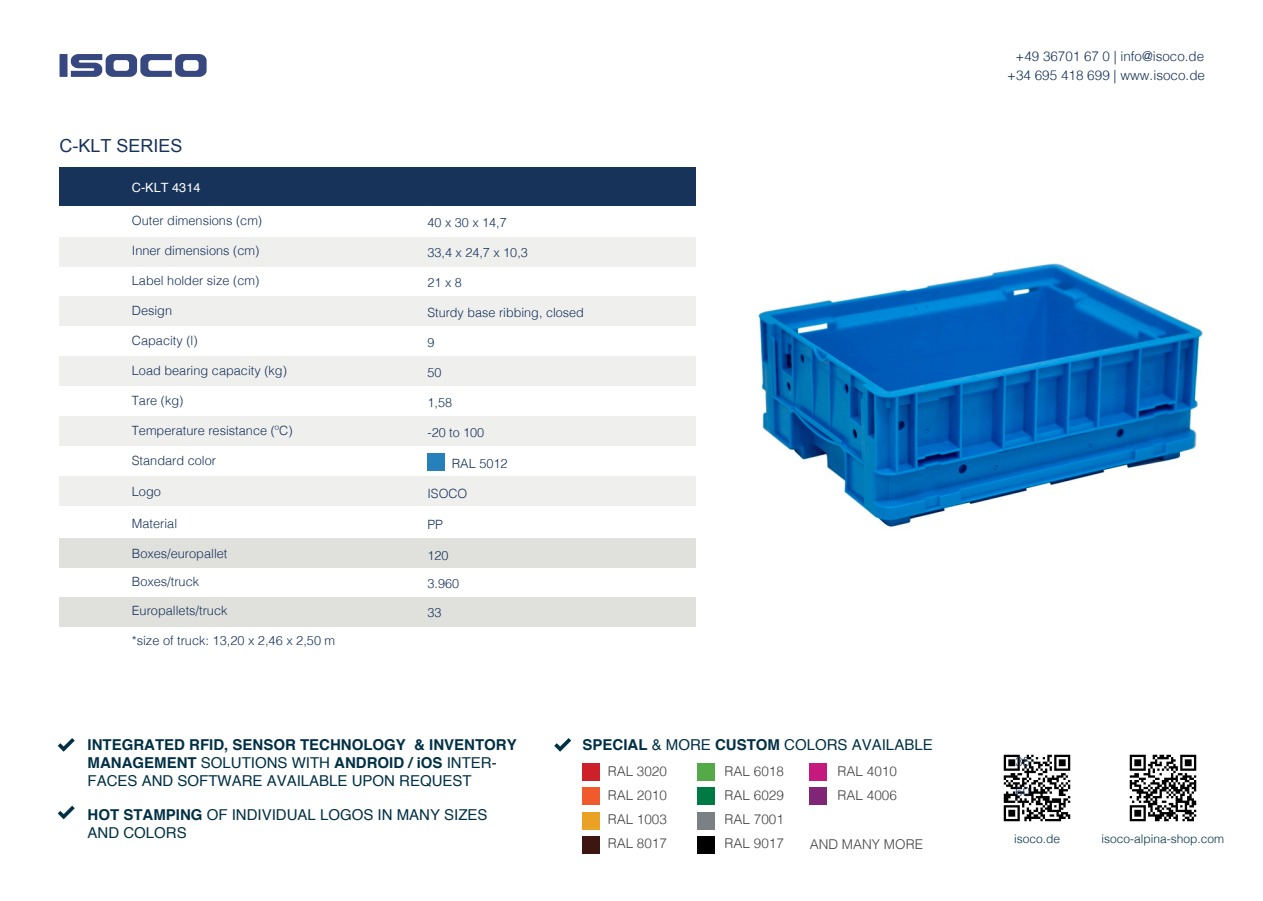
<style>
.page{position:relative;width:1263px;height:901px;background:#fff}
.page>*{position:absolute;margin:0;border:0;box-sizing:border-box;transform-origin:0 0}
.t1{font:18px "Arial";color:#17335a}
.t2{font:15px/18px "Helvetica";color:#003045}
.t3{font:700 15px "Helvetica";color:#003045}
.t4{font:300 13.5px/24px "Helvetica";color:#434243;text-align:justify}
.t5{font:300 13.5px/19.4px "Helvetica";color:#17335a;text-align:center}
.t6{font:300 12.75px "Helvetica";color:#17335a}
.t7{font:12.75px "Helvetica";color:#fff}
.t8{font:300 12px "Helvetica";color:#003045}
.s1{font-weight:700}
</style>
<div class="page">
<div style="left:60px;top:167px;width:636px;height:39px;background:#17335a"></div>
<div style="left:60px;top:296px;width:636px;height:30px;background:#efefee"></div>
<div style="left:60px;top:237px;width:636px;height:29px;background:#efefee"></div>
<div style="left:60px;top:356px;width:636px;height:30px;background:#efefee"></div>
<div style="left:60px;top:416px;width:636px;height:29px;background:#efefee"></div>
<div style="left:60px;top:476px;width:636px;height:29px;background:#efefee"></div>
<div style="left:60px;top:54px;width:8px;height:23px;background:#374780"></div>
<svg style="left:71px;top:54px;width:136px;height:23px"></svg>
<div style="left:60px;top:538px;width:636px;height:30px;background:#e0e0dd"></div>
<div style="left:60px;top:596px;width:636px;height:30px;background:#e0e0dd"></div>
<div style="left:427px;top:453px;width:17px;height:17px;background:#2680b9"></div>
<img style="left:758px;top:263px;width:445px;height:264px">
<img style="left:1129px;top:754px;width:68px;height:68px">
<img style="left:1003px;top:754px;width:68px;height:68px">
<svg style="left:554px;top:738px;width:17px;height:13px"></svg>
<svg style="left:58px;top:805px;width:17px;height:14px"></svg>
<svg style="left:58px;top:738px;width:17px;height:13px"></svg>
<div style="left:582px;top:763px;width:17px;height:17px;background:#ce2029"></div>
<div style="left:582px;top:787px;width:17px;height:17px;background:#ef5b2c"></div>
<div style="left:582px;top:812px;width:17px;height:17px;background:#eaa224"></div>
<div style="left:698px;top:763px;width:17px;height:17px;background:#54aa47"></div>
<div style="left:698px;top:787px;width:17px;height:17px;background:#007a45"></div>
<div style="left:698px;top:812px;width:17px;height:17px;background:#798086"></div>
<div style="left:809px;top:763px;width:17px;height:17px;background:#c6197d"></div>
<div style="left:809px;top:787px;width:17px;height:17px;background:#812677"></div>
<div style="left:698px;top:836px;width:17px;height:17px;background:#000"></div>
<div style="left:582px;top:836px;width:17px;height:17px;background:#3d1612"></div>
<h1 class="t1" style="left:60px;top:134px;width:125px">C-KLT SERIES</h1>
<p class="t7" style="left:132px;top:178px;width:70px">C-KLT 4314</p>
<p class="t6" style="left:132px;top:210px;width:132px">Outer dimensions (cm)</p>
<p class="t6" style="left:132px;top:240px;width:129px">Inner dimensions (cm)</p>
<p class="t6" style="left:132px;top:270px;width:129px">Label holder size (cm)</p>
<p class="t6" style="left:132px;top:300px;width:42px">Design</p>
<p class="t6" style="left:132px;top:330px;width:67px">Capacity (l)</p>
<p class="t6" style="left:132px;top:360px;width:157px">Load bearing capacity (kg)</p>
<p class="t6" style="left:132px;top:390px;width:53px">Tare (kg)</p>
<p class="t6" style="left:132px;top:420px;width:162px">Temperature resistance (ºC)</p>
<p class="t6" style="left:132px;top:450px;width:86px">Standard color</p>
<p class="t6" style="left:132px;top:480px;width:31px">Logo</p>
<p class="t6" style="left:132px;top:512px;width:47px">Material</p>
<p class="t6" style="left:132px;top:542px;width:97px">Boxes/europallet</p>
<p class="t6" style="left:132px;top:571px;width:69px">Boxes/truck</p>
<p class="t6" style="left:132px;top:599px;width:97px">Europallets/truck</p>
<p class="t6" style="left:132px;top:629px;width:205px">*size of truck: 13,20 x 2,46 x 2,50 m</p>
<p class="t6" style="left:427px;top:212px;width:81px">40 x 30 x 14,7</p>
<p class="t6" style="left:427px;top:242px;width:102px">33,4 x 24,7 x 10,3</p>
<p class="t6" style="left:427px;top:272px;width:36px">21 x 8</p>
<p class="t6" style="left:427px;top:302px;width:158px">Sturdy base ribbing, closed</p>
<p class="t6" style="left:427px;top:332px;width:9px">9</p>
<p class="t6" style="left:427px;top:362px;width:16px">50</p>
<p class="t6" style="left:427px;top:392px;width:26px">1,58</p>
<p class="t6" style="left:427px;top:422px;width:58px">-20 to 100</p>
<p class="t6" style="left:452px;top:452px;width:57px">RAL 5012</p>
<p class="t6" style="left:427px;top:482px;width:41px">ISOCO</p>
<p class="t6" style="left:427px;top:514px;width:17px">PP</p>
<p class="t6" style="left:427px;top:544px;width:23px">120</p>
<p class="t6" style="left:427px;top:573px;width:33px">3.960</p>
<p class="t6" style="left:427px;top:601px;width:16px">33</p>
<p class="t3" style="left:88px;top:732px;width:431px">INTEGRATED RFID, SENSOR TECHNOLOGY &amp; INVENTORY</p>
<p class="t2" style="left:582px;top:736px;width:352px"><span class="s1">SPECIAL</span> &amp; MORE <span class="s1">CUSTOM</span> COLORS AVAILABLE</p>
<p class="t2" style="left:88px;top:754px;width:411px"><span class="s1">MANAGEMENT</span> SOLUTIONS WITH <span class="s1">ANDROID / iOS</span> INTER-<br>FACES AND SOFTWARE AVAILABLE UPON REQUEST</p>
<p class="t2" style="left:88px;top:806px;width:402px"><span class="s1">HOT STAMPING</span> OF INDIVIDUAL LOGOS IN MANY SIZES<br>AND COLORS</p>
<p class="t4" style="left:608px;top:758px;width:61px">RAL 3020<br>RAL 2010<br>RAL 1003</p>
<p class="t4" style="left:725px;top:758px;width:61px">RAL 6018<br>RAL 6029<br>RAL 7001</p>
<p class="t4" style="left:838px;top:758px;width:61px">RAL 4010<br>RAL 4006</p>
<p class="t4" style="left:608px;top:830px;width:61px">RAL 8017</p>
<p class="t4" style="left:725px;top:830px;width:61px">RAL 9017</p>
<p class="t4" style="left:810px;top:830px;width:115px">AND MANY MORE</p>
<p class="t5" style="left:1007px;top:46px;width:200px">+49 36701 67 0 | info@isoco.de +34 695 418 699 | www.isoco.de</p>
<p class="t6" style="left:1015px;top:750px;width:16px">35</p>
<p class="t6" style="left:1015px;top:780px;width:16px">60</p>
<p class="t8" style="left:1014px;top:828px;width:48px">isoco.de</p>
<p class="t8" style="left:1101px;top:828px;width:124px">isoco-alpina-shop.com</p>
</div>
